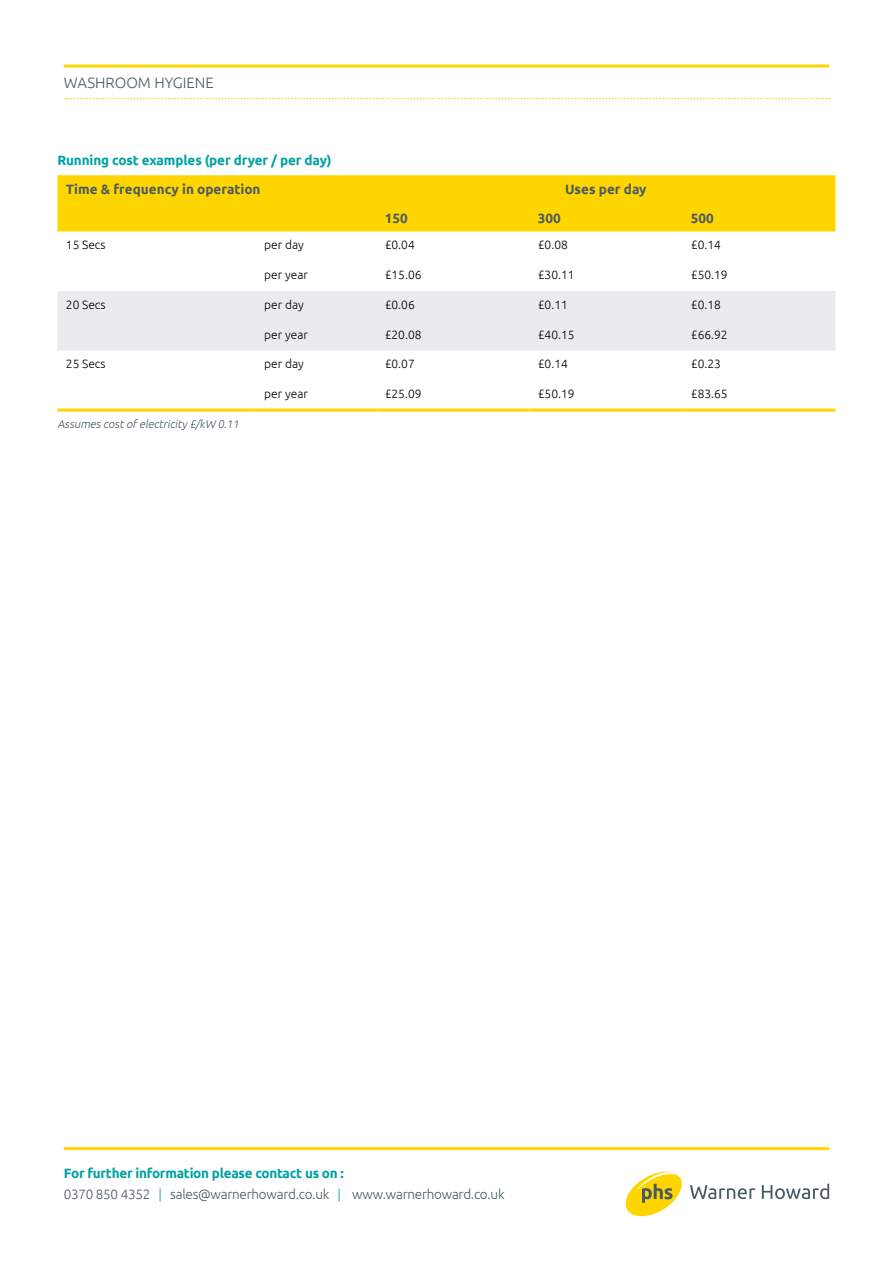
<style>
.page{position:relative;width:893px;height:1263px;background:#fff}
.page>*{position:absolute;margin:0;border:0;box-sizing:border-box;transform-origin:0 0}
.t1{font:300 15px "Ubuntu";color:#4a5a62}
.t2{font:300 13.5px/21px "Ubuntu";letter-spacing:-.02em;color:#4a5a62}
.t3{font:700 13.5px "Ubuntu";color:#4b5c63}
.t4{font:700 13.5px "Ubuntu";letter-spacing:-.01em;color:#00a2a3}
.t5{font:300 12px "Ubuntu";color:#000}
.t6{font:italic 300 11.25px "Ubuntu";color:#4a5a62}
.s1{font-weight:700;color:#00a2a3}
.s2{color:#00a2a3}
</style>
<div class="page">
<svg style="left:626px;top:1171px;width:56px;height:45px"></svg>
<svg style="left:690px;top:1185px;width:65px;height:14px"></svg>
<svg style="left:762px;top:1183px;width:67px;height:16px"></svg>
<hr style="left:64px;top:1147px;width:765px;height:3px;background:#ffd500">
<hr style="left:64px;top:65px;width:765px;height:3px;background:#ffd500">
<svg style="left:65px;top:98px;width:765px;height:1px"></svg>
<div style="left:57px;top:175px;width:778px;height:56px;background:#ffd500"></div>
<div style="left:57px;top:291px;width:778px;height:60px;background:#eaebed"></div>
<hr style="left:57px;top:409px;width:199px;height:3px;background:#ffd500">
<hr style="left:256px;top:409px;width:120px;height:3px;background:#ffd500">
<hr style="left:376px;top:409px;width:153px;height:3px;background:#ffd500">
<hr style="left:529px;top:409px;width:153px;height:3px;background:#ffd500">
<hr style="left:682px;top:409px;width:153px;height:3px;background:#ffd500">
<p class="t1" style="left:64px;top:74px;width:151px">WASHROOM HYGIENE</p>
<p class="t4" style="left:57px;top:152px;width:276px">Running cost examples (per dryer / per day)</p>
<p class="t3" style="left:66px;top:181px;width:196px">Time &amp; frequency in operation</p>
<p class="t3" style="left:565px;top:181px;width:83px">Uses per day</p>
<p class="t3" style="left:385px;top:210px;width:25px">150</p>
<p class="t3" style="left:538px;top:210px;width:25px">300</p>
<p class="t3" style="left:691px;top:210px;width:25px">500</p>
<p class="t5" style="left:66px;top:238px;width:41px">15 Secs</p>
<p class="t5" style="left:264px;top:238px;width:41px">per day</p>
<p class="t5" style="left:385px;top:238px;width:32px">£0.04</p>
<p class="t5" style="left:538px;top:238px;width:32px">£0.08</p>
<p class="t5" style="left:691px;top:238px;width:32px">£0.14</p>
<p class="t5" style="left:264px;top:268px;width:45px">per year</p>
<p class="t5" style="left:385px;top:268px;width:38px">£15.06</p>
<p class="t5" style="left:538px;top:268px;width:38px">£30.11</p>
<p class="t5" style="left:691px;top:268px;width:38px">£50.19</p>
<p class="t5" style="left:66px;top:297px;width:41px">20 Secs</p>
<p class="t5" style="left:264px;top:297px;width:41px">per day</p>
<p class="t5" style="left:385px;top:297px;width:32px">£0.06</p>
<p class="t5" style="left:538px;top:297px;width:32px">£0.11</p>
<p class="t5" style="left:691px;top:297px;width:32px">£0.18</p>
<p class="t5" style="left:264px;top:327px;width:45px">per year</p>
<p class="t5" style="left:385px;top:327px;width:38px">£20.08</p>
<p class="t5" style="left:538px;top:327px;width:38px">£40.15</p>
<p class="t5" style="left:691px;top:327px;width:38px">£66.92</p>
<p class="t5" style="left:66px;top:357px;width:41px">25 Secs</p>
<p class="t5" style="left:264px;top:357px;width:41px">per day</p>
<p class="t5" style="left:385px;top:357px;width:32px">£0.07</p>
<p class="t5" style="left:538px;top:357px;width:32px">£0.14</p>
<p class="t5" style="left:691px;top:357px;width:32px">£0.23</p>
<p class="t5" style="left:264px;top:387px;width:45px">per year</p>
<p class="t5" style="left:385px;top:387px;width:38px">£25.09</p>
<p class="t5" style="left:538px;top:387px;width:38px">£50.19</p>
<p class="t5" style="left:691px;top:387px;width:38px">£83.65</p>
<p class="t6" style="left:57px;top:418px;width:186px">Assumes costofelectricity £/kW 0.11</p>
<p class="t2" style="left:64px;top:1162px;width:442px"><span class="s1">For further information please contact us on :<br></span>0370 850 4352 <span class="s2">|</span> sales@warnerhoward.co.uk <span class="s2">|</span> www.warnerhoward.co.uk</p>
</div>
